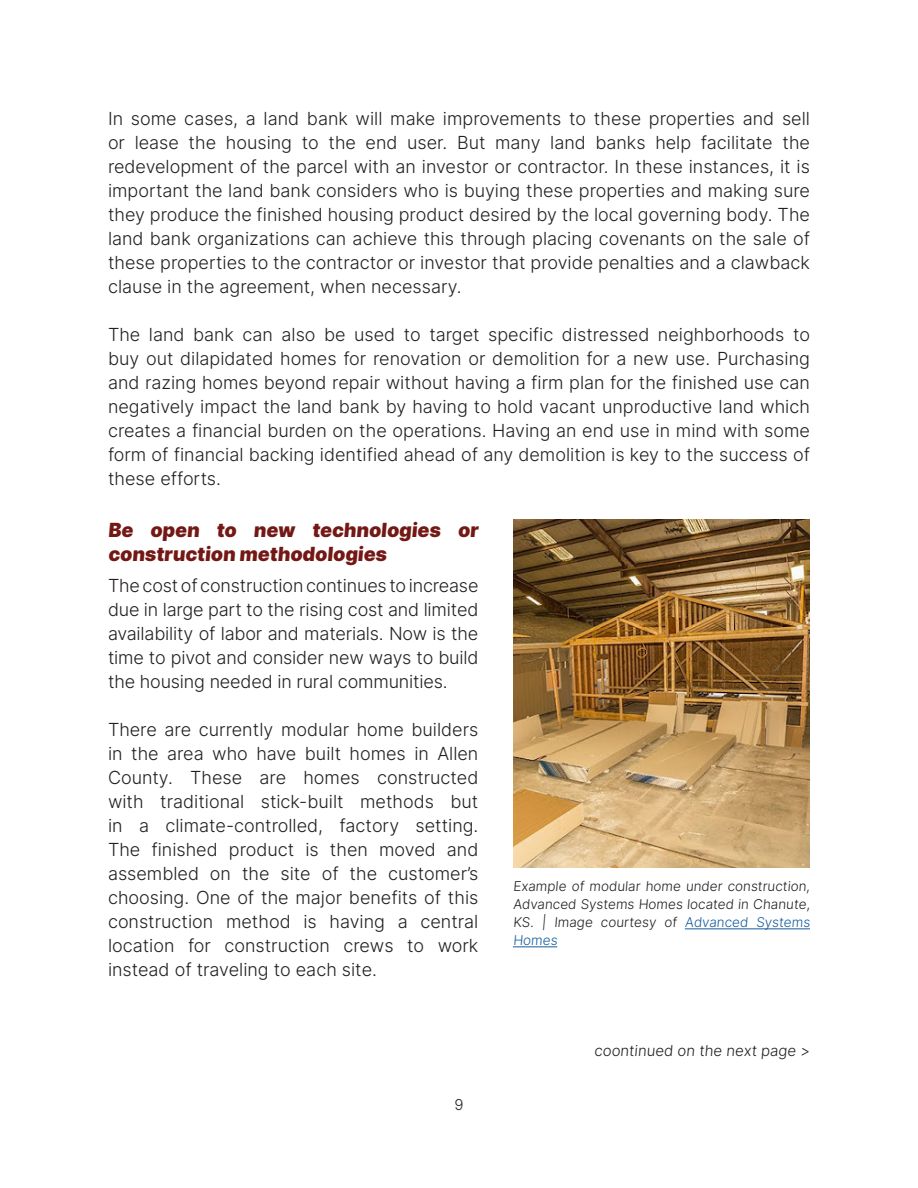
<style>
.page{position:relative;width:918px;height:1188px;background:#fff}
.page>*{position:absolute;margin:0;border:0;box-sizing:border-box;transform-origin:0 0}
.t1{font:900 19.5px/24px "Inter";color:#741815}
.t2{font:300 18px/24px "Inter";color:#231f20;text-align:justify}
.t3{font:300 15px "Inter";color:#231f20}
.t4{font:300 13.5px/18px "Inter";color:#231f20;text-align:justify}
.s1{color:#175d9e}
</style>
<div class="page">
<hr style="left:685px;top:928px;width:125px;height:1px;background:#175d9e">
<hr style="left:513px;top:946px;width:44px;height:1px;background:#175d9e">
<img style="left:513px;top:519px;width:297px;height:348px">
<p class="t2" style="left:108px;top:106px;width:704px">In some cases, a land bank will make improvements to these properties and sell or lease the housing to the end user. But many land banks help facilitate the redevelopment of the parcel with an investor or contractor. In these instances, it is important the land bank considers who is buying these properties and making sure they produce the finished housing product desired by the local governing body. The land bank organizations can achieve this through placing covenants on the sale of these properties to the contractor or investor that provide penalties and a clawback clause in the agreement, when necessary.</p>
<p class="t2" style="left:108px;top:322px;width:704px">The land bank can also be used to target specific distressed neighborhoods to buy out dilapidated homes for renovation or demolition for a new use. Purchasing and razing homes beyond repair without having a firm plan for the finished use can negatively impact the land bank by having to hold vacant unproductive land which creates a financial burden on the operations. Having an end use in mind with some form of financial backing identified ahead of any demolition is key to the success of these efforts.</p>
<p class="t1" style="left:108px;top:517px;width:374px">Be open to new technologies or construction methodologies</p>
<p class="t2" style="left:108px;top:573px;width:372px">The cost of construction continues to increase due in large part to the rising cost and limited availability of labor and materials. Now is the time to pivot and consider new ways to build the housing needed in rural communities.</p>
<p class="t2" style="left:108px;top:717px;width:372px">There are currently modular home builders in the area who have built homes in Allen County. These are homes constructed with traditional stick-built methods but in a climate-controlled, factory setting.<br>The finished product is then moved and assembled on the site of the customer’s choosing. One of the major benefits of this construction method is having a central location for construction crews to work instead of traveling to each site.</p>
<p class="t4" style="left:513px;top:876px;width:300px">Example of modular home under construction, Advanced Systems Homes located in Chanute, KS. | Image courtesy of <span class="s1">Advanced Systems Homes</span></p>
<p class="t3" style="left:454px;top:1094px;width:11px">9</p>
<p class="t3" style="left:594px;top:1039px;width:219px">coontinued on the next page &gt;</p>
</div>
